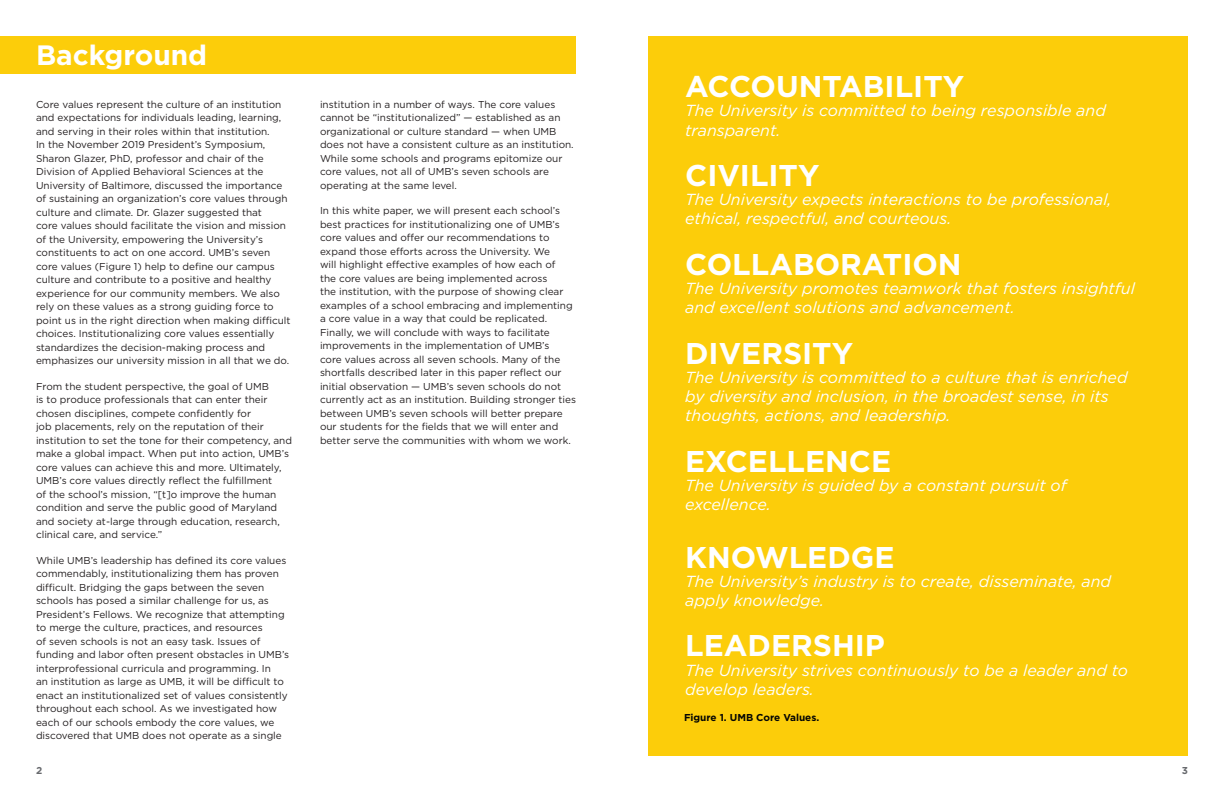
<style>
.page{position:relative;width:1224px;height:792px;background:#fff}
.page>*{position:absolute;margin:0;border:0;box-sizing:border-box;transform-origin:0 0}
.t1{font:700 30px "Gotham";color:#fff}
.Header_1{font:700 28px "Gotham";color:#fff}
.t2{font:italic 16px/19.2px "Gotham";color:#fff}
.Paragraph_Style_1{font:10px/13.5px "Gotham";color:#231f20}
.Footnotes{font:700 10px "Gotham";color:#040503}
.t3{font:700 10px "Gotham";color:#686a6e}
</style>
<div class="page">
<div style="left:0;top:36px;width:576px;height:37px;background:#fccd0a"></div>
<div style="left:648px;top:36px;width:540px;height:720px;background:#fccd0a"></div>
<p class="Header_1" style="left:36px;top:36px;width:173px">Background</p>
<p class="Paragraph_Style_1" style="left:36px;top:97px;width:256px">Core values represent the culture of an institution and expectations for individuals leading, learning, and serving in their roles within that institution.<br>In the November 2019 President’s Symposium, Sharon Glazer, PhD, professor and chair of the Division of Applied Behavioral Sciences at the University of Baltimore, discussed the importance of sustaining an organization’s core values through culture and climate. Dr. Glazer suggested that<br>core values should facilitate the vision and mission of the University, empowering the University’s constituents to act on one accord. UMB’s seven core values (Figure 1) help to define our campus culture and contribute to a positive and healthy experience for our community members. We also rely on these values as a strong guiding force to point us in the right direction when making difficult choices. Institutionalizing core values essentially standardizes the decision-making process and emphasizes our university mission in all that we do.</p>
<p class="Paragraph_Style_1" style="left:36px;top:379px;width:258px">From the student perspective, the goal of UMB<br>is to produce professionals that can enter their chosen disciplines, compete confidently for<br>job placements, rely on the reputation of their institution to set the tone for their competency, and make a global impact. When put into action, UMB’s core values can achieve this and more. Ultimately, UMB’s core values directly reflect the fulfillment<br>of the school’s mission, “[t]o improve the human condition and serve the public good of Maryland and society at-large through education, research, clinical care, and service.”</p>
<p class="Paragraph_Style_1" style="left:36px;top:553px;width:255px">While UMB’s leadership has defined its core values commendably, institutionalizing them has proven difficult. Bridging the gaps between the seven schools has posed a similar challenge for us, as President’s Fellows. We recognize that attempting to merge the culture, practices, and resources<br>of seven schools is not an easy task. Issues of funding and labor often present obstacles in UMB’s interprofessional curricula and programming. In<br>an institution as large as UMB, it will be difficult to enact an institutionalized set of values consistently throughout each school. As we investigated how each of our schools embody the core values, we discovered that UMB does not operate as a single</p>
<p class="Paragraph_Style_1" style="left:320px;top:97px;width:255px">institution in a number of ways. The core values cannot be “institutionalized” — established as an organizational or culture standard — when UMB does not have a consistent culture as an institution.<br>While some schools and programs epitomize our core values, not all of UMB’s seven schools are operating at the same level.</p>
<p class="Paragraph_Style_1" style="left:320px;top:204px;width:258px">In this white paper, we will present each school’s best practices for institutionalizing one of UMB’s core values and offer our recommendations to expand those efforts across the University. We<br>will highlight effective examples of how each of<br>the core values are being implemented across<br>the institution, with the purpose of showing clear examples of a school embracing and implementing a core value in a way that could be replicated.<br>Finally, we will conclude with ways to facilitate improvements in the implementation of UMB’s<br>core values across all seven schools. Many of the shortfalls described later in this paper reflect our initial observation — UMB’s seven schools do not currently act as an institution. Building stronger ties between UMB’s seven schools will better prepare our students for the fields that we will enter and better serve the communities with whom we work.</p>
<p class="t1" style="left:685px;top:67px;width:281px">ACCOUNTABILITY</p>
<p class="t2" style="left:685px;top:101px;width:422px">The University is committed to being responsible and transparent.</p>
<p class="t1" style="left:685px;top:155px;width:136px">CIVILITY</p>
<p class="t2" style="left:685px;top:190px;width:428px">The University expects interactions to be professional, ethical, respectful, and courteous.</p>
<p class="t1" style="left:685px;top:244px;width:278px">COLLABORATION</p>
<p class="t2" style="left:685px;top:278px;width:451px">The University promotes teamwork that fosters insightful and excellent solutions and advancement.</p>
<p class="t1" style="left:685px;top:333px;width:170px">DIVERSITY</p>
<p class="t2" style="left:685px;top:367px;width:444px">The University is committed to a culture that is enriched by diversity and inclusion, in the broadest sense, in its thoughts, actions, and leadership.</p>
<p class="t1" style="left:685px;top:441px;width:207px">EXCELLENCE</p>
<p class="t2" style="left:685px;top:475px;width:383px">The University is guided by a constant pursuit of excellence.</p>
<p class="t1" style="left:685px;top:537px;width:211px">KNOWLEDGE</p>
<p class="t2" style="left:685px;top:571px;width:427px">The University’s industry is to create, disseminate, and apply knowledge.</p>
<p class="t1" style="left:685px;top:626px;width:201px">LEADERSHIP</p>
<p class="t2" style="left:685px;top:660px;width:444px">The University strives continuously to be a leader and to develop leaders.</p>
<p class="Footnotes" style="left:684px;top:711px;width:137px">Figure 1. UMB Core Values.</p>
<p class="t3" style="left:36px;top:763px;width:8px">2</p>
<p class="t3" style="left:1182px;top:763px;width:8px">3</p>
</div>
